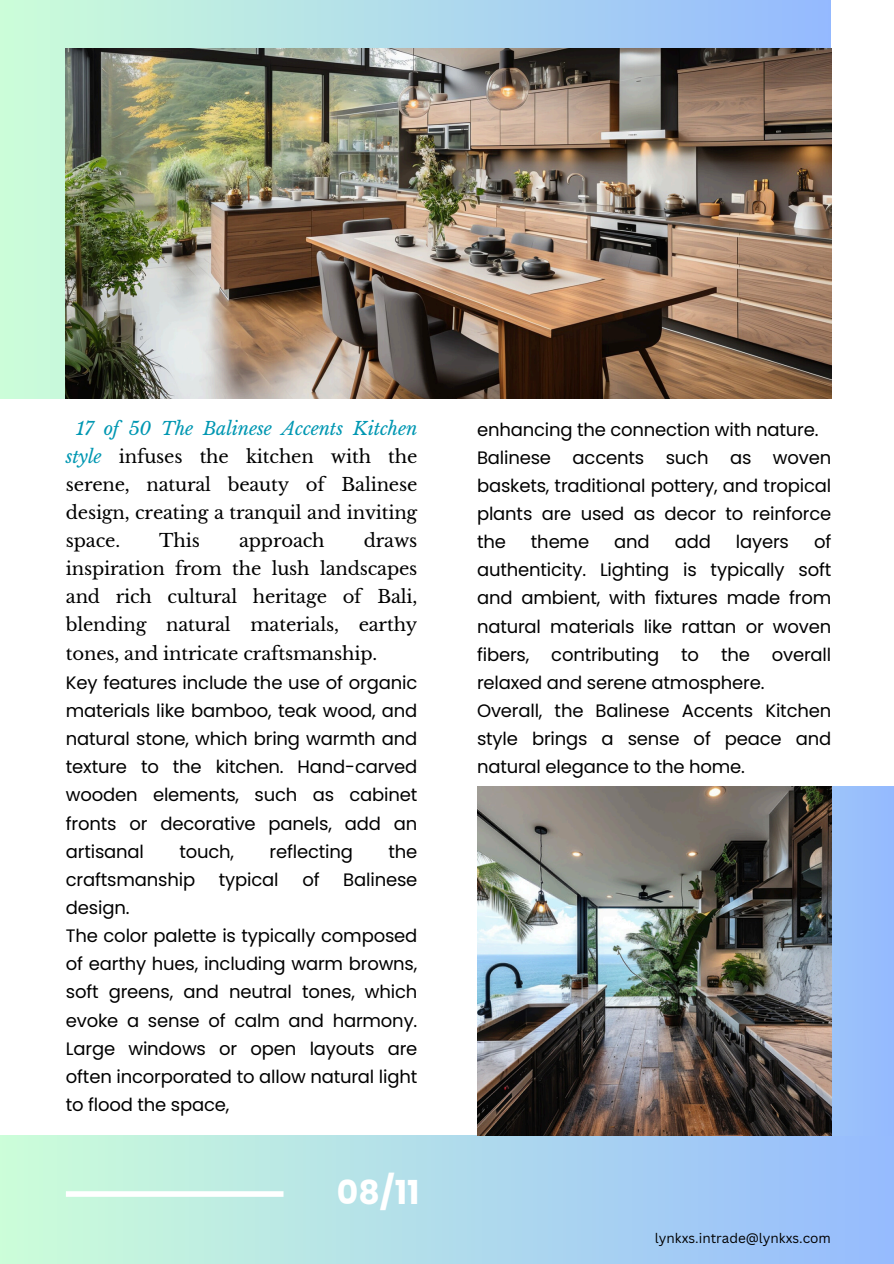
<style>
.page{position:relative;width:894px;height:1264px;background:#fff}
.page>*{position:absolute;margin:0;border:0;box-sizing:border-box;transform-origin:0 0}
.t1{font:700 33px "Poppins";color:#fff}
.t2{font:18px/28.2px "Poppins";letter-spacing:-.01em;color:#000;text-align:justify}
.t3{font:18px/28.2px "Libre Baskerville";letter-spacing:-.01em;color:#000;text-align:justify}
.t4{font:13.5px "Canva Sans";color:#000}
.s1{font-style:italic;color:#0097b2}
.s2{font-family:"Libre Baskerville"}
</style>
<div class="page">
<div style="left:0;top:0;width:830px;height:398px;background:linear-gradient(to right,#ccfdd9,#94baff)"></div>
<div style="left:0;top:1135px;width:893px;height:128px;background:linear-gradient(to right,#ccfed9,#96bbfe)"></div>
<div style="left:66px;top:1191px;width:217px;height:5px;background:#fff"></div>
<div style="left:477px;top:786px;width:415px;height:349px;background:#99bffc"></div>
<img style="left:66px;top:48px;width:764px;height:350px">
<img style="left:477px;top:786px;width:353px;height:349px">
<p class="t3" style="left:66px;top:414px;width:353px;text-indent:10px"><span class="s1">17 of 50 The Balinese Accents Kitchen style</span> infuses the kitchen with the serene, natural beauty of Balinese design, creating a tranquil and inviting space.</p>
<p class="t2" style="left:66px;top:526px;width:353px;text-align:left;text-indent:298px"><span class="s2">draws inspiration from the lush landscapes and rich cultural heritage of Bali, blending natural materials, earthy tones, and intricate craftsmanship.<br></span>Key features include the use of organic materials like bamboo, teak wood, and natural stone, which bring warmth and texture to the kitchen. Hand-carved wooden elements, such as cabinet fronts or decorative panels, add an artisanal</p>
<p class="t3" style="left:159px;top:526px;width:42px">This</p>
<p class="t3" style="left:239px;top:526px;width:87px">approach</p>
<p class="t2" style="left:179px;top:837px;width:56px">touch,</p>
<p class="t2" style="left:269px;top:837px;width:85px">reflecting</p>
<p class="t2" style="left:388px;top:837px;width:30px">the</p>
<p class="t2" style="left:66px;top:865px;width:131px">craftsmanship</p>
<p class="t2" style="left:219px;top:865px;width:61px">typical</p>
<p class="t2" style="left:302px;top:865px;width:19px">of</p>
<p class="t2" style="left:343px;top:865px;width:76px">Balinese</p>
<p class="t2" style="left:66px;top:893px;width:65px">design.</p>
<p class="t2" style="left:66px;top:921px;width:353px">The color palette is typically composed of earthy hues, including warm browns, soft greens, and neutral tones, which evoke a sense of calm and harmony.<br>Large windows or open layouts are often incorporated to allow natural light to flood the space,</p>
<p class="t1" style="left:337px;top:1169px;width:84px">08/11</p>
<h1 class="t2" style="left:477px;top:415px;width:355px;text-align:left">enhancing the connection with nature.<br>Balinese accents such as woven baskets, traditional pottery, and tropical plants are used as decor to reinforce the</h1>
<h1 class="t2" style="left:477px;top:528px;width:355px;text-indent:337px">of authenticity. Lighting is typically soft and ambient, with fixtures made from natural materials like rattan or woven fibers, contributing to the overall relaxed and serene atmosphere.</h1>
<p class="t2" style="left:477px;top:696px;width:355px">Overall, the Balinese Accents Kitchen style brings a sense of peace and natural elegance to the home.</p>
<h1 class="t2" style="left:531px;top:528px;width:60px">theme</h1>
<h1 class="t2" style="left:614px;top:528px;width:37px">and</h1>
<h1 class="t2" style="left:674px;top:528px;width:38px">add</h1>
<h1 class="t2" style="left:735px;top:528px;width:55px">layers</h1>
<h2 class="t4" style="left:654px;top:1228px;width:177px">lynkxs.intrade@lynkxs.com</h2>
</div>
